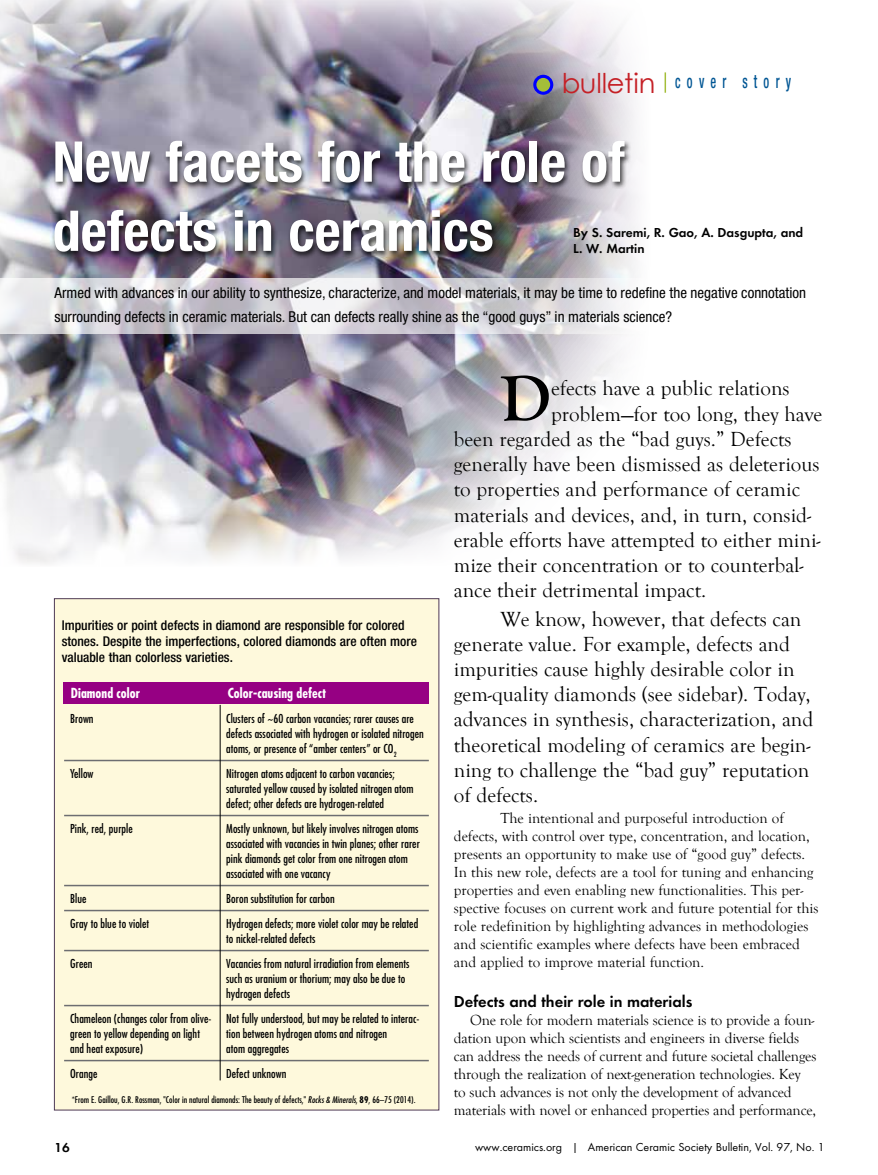
<style>
.page{position:relative;width:878px;height:1175px;background:#fff}
.page>*{position:absolute;margin:0;border:0;box-sizing:border-box;transform-origin:0 0}
.t1{font:700 66.75px "Goudy Old Style T";color:#000}
.t2{font:700 condensed 56.25px/69.2px "Helvetica Neue";color:#fff}
.t3{font:27.3px "Century Gothic";color:#c52026}
.t4{font:21px/25.2px "Goudy Old Style T";color:#000}
.t5{font:500 condensed 18.75px "Helvetica Neue";letter-spacing:.5em;color:#005694;scale:.67 1}
.t6{font:600 16.5px "Futura T";color:#000}
.t7{font:15px/18px "Goudy Old Style T";color:#000}
.t8{font:condensed 15px/24px "Helvetica Neue";color:#000}
.t9{font:500 condensed 13.5px/16.2px "Helvetica Neue";color:#000}
.t10{font:600 13.5px/16.2px "Futura T";color:#000}
.t11{font:700 condensed 13.5px "Futura";letter-spacing:.005em;color:#fff}
.t12{font:condensed 12px/15px "Futura";letter-spacing:.005em;color:#000}
.t13{font:12px "Futura T";color:#000}
.t14{font:condensed 9px "Futura";letter-spacing:.005em;color:#000}
.s1{font-style:italic}
.s2{font-weight:700}
</style>
<div class="page">
<img style="left:0;top:0;width:638px;height:564px">
<div style="left:51px;top:140px;width:580px;height:120px;background:#000;opacity:.75"></div>
<div style="left:54px;top:598px;width:385px;height:512px;background:#fef9dc;border:1px solid #4f3a55"></div>
<svg style="left:0;top:278px;width:638px;height:55px"></svg>
<hr style="left:664px;top:72px;width:2px;height:21px;background:#a4be39">
<svg style="left:533px;top:75px;width:20px;height:20px"></svg>
<div style="left:536px;top:78px;width:14px;height:14px;background:#a4be39;border-radius:50%"></div>
<div style="left:63px;top:682px;width:366px;height:22px;background:#960083"></div>
<hr style="left:64px;top:759px;width:365px;height:2px;background:#6d6e71">
<hr style="left:64px;top:814px;width:365px;height:2px;background:#6d6e71">
<hr style="left:64px;top:884px;width:365px;height:2px;background:#6d6e71">
<hr style="left:64px;top:909px;width:365px;height:2px;background:#6d6e71">
<hr style="left:64px;top:949px;width:365px;height:2px;background:#6d6e71">
<hr style="left:64px;top:1004px;width:365px;height:2px;background:#6d6e71">
<hr style="left:64px;top:1059px;width:365px;height:2px;background:#6d6e71">
<hr style="left:220px;top:705px;width:1px;height:375px;background:#000">
<h3 class="t3" style="left:562px;top:66px;width:95px">bulletin</h3>
<h3 class="t5" style="left:675px;top:70px;width:175px">cover story</h3>
<h2 class="t2" style="left:53px;top:126px;width:573px">New facets for the role of defects in ceramics</h2>
<p class="t10" style="left:573px;top:224px;width:231px">By S. Saremi, R. Gao, A. Dasgupta, and<br>L. W. Martin</p>
<p class="t8" style="left:55px;top:281px;width:753px">Armed with advances in our ability to synthesize, characterize, and model materials, it may be time to redefine the negative connotation surrounding defects in ceramic materials. But can defects really shine as the “good guys” in materials science?</p>
<p class="t9" style="left:62px;top:617px;width:357px">Impurities or point defects in diamond are responsible for colored stones. Despite the imperfections, colored diamonds are often more valuable than colorless varieties.</p>
<p class="t11" style="left:71px;top:684px;width:71px">Diamond color</p>
<p class="t11" style="left:228px;top:684px;width:100px">Color-causing defect</p>
<p class="t12" style="left:70px;top:711px;width:25px">Brown</p>
<p class="t12" style="left:226px;top:711px;width:199px">Clusters of ~60 carbon vacancies; rarer causes are defects associated with hydrogen or isolated nitrogen atoms, or presence of “amber centers” or CO<sub>2</sub></p>
<p class="t12" style="left:70px;top:766px;width:25px">Yellow</p>
<p class="t12" style="left:226px;top:766px;width:189px">Nitrogen atoms adjacent to carbon vacancies; saturated yellow caused by isolated nitrogen atom defect; other defects are hydrogen-related</p>
<p class="t12" style="left:70px;top:821px;width:64px">Pink, red, purple</p>
<p class="t12" style="left:226px;top:821px;width:195px">Mostly unknown, but likely involves nitrogen atoms associated with vacancies in twin planes; other rarer pink diamonds get color from one nitrogen atom associated with one vacancy</p>
<p class="t12" style="left:70px;top:891px;width:18px">Blue</p>
<p class="t12" style="left:226px;top:891px;width:110px">Boron substitution for carbon</p>
<p class="t12" style="left:70px;top:916px;width:81px">Gray to blue to violet</p>
<p class="t12" style="left:226px;top:916px;width:193px">Hydrogen defects; more violet color may be related to nickel-related defects</p>
<p class="t12" style="left:70px;top:956px;width:24px">Green</p>
<p class="t12" style="left:226px;top:956px;width:185px">Vacancies from natural irradiation from elements such as uranium or thorium; may also be due to hydrogen defects</p>
<p class="t12" style="left:70px;top:1011px;width:351px">Chameleon (changes color from olive- Not fully understood, but may be related to interac&shy;green to yellow depending on light</p>
<p class="t12" style="left:226px;top:1026px;width:162px">tion between hydrogen atoms and nitrogen</p>
<p class="t12" style="left:70px;top:1041px;width:74px">and heat exposure)</p>
<p class="t12" style="left:226px;top:1041px;width:64px">atom aggregates</p>
<p class="t12" style="left:70px;top:1066px;width:29px">Orange</p>
<p class="t12" style="left:226px;top:1066px;width:62px">Defect unknown</p>
<p class="t14" style="left:72px;top:1094px;width:345px">*From E. Gaillou, G.R. Rossman, "Color in natural diamonds: The beauty of defects," <span class="s1">Rocks &amp; Minerals</span>, <span class="s2">89</span>, 66–75 (2014).</p>
<h1 class="t1" style="left:500px;top:361px;width:52px">D</h1>
<h3 class="t4" style="left:551px;top:376px;width:240px">efects have a public relations</h3>
<h3 class="t4" style="left:551px;top:402px;width:272px">problem—for too long, they have</h3>
<h3 class="t4" style="left:454px;top:427px;width:339px">been regarded as the “bad guys.” Defects</h3>
<h3 class="t4" style="left:454px;top:452px;width:367px">generally have been dismissed as deleterious</h3>
<h3 class="t4" style="left:454px;top:477px;width:348px">to properties and performance of ceramic</h3>
<h3 class="t4" style="left:454px;top:502px;width:359px">materials and devices, and, in turn, consid-</h3>
<h3 class="t4" style="left:454px;top:528px;width:368px">erable efforts have attempted to either mini-</h3>
<h3 class="t4" style="left:454px;top:553px;width:351px">mize their concentration or to counterbal-</h3>
<h3 class="t4" style="left:454px;top:578px;width:254px">ance their detrimental impact.</h3>
<p class="t4" style="left:454px;top:606px;width:361px;text-indent:46px">We know, however, that defects can generate value. For example, defects and impurities cause highly desirable color in gem-quality diamonds (see sidebar). Today, advances in synthesis, characterization, and theoretical modeling of ceramics are begin&shy;ning to challenge the “bad guy” reputation of defects.</p>
<p class="t7" style="left:454px;top:809px;width:366px;text-indent:46px">The intentional and purposeful introduction of defects, with control over type, concentration, and location, presents an opportunity to make use of “good guy” defects.<br>In this new role, defects are a tool for tuning and enhancing properties and even enabling new functionalities. This per&shy;spective focuses on current work and future potential for this role redefinition by highlighting advances in methodologies and scientific examples where defects have been embraced and applied to improve material function.</p>
<h3 class="t6" style="left:454px;top:991px;width:240px">Defects and their role in materials</h3>
<p class="t7" style="left:454px;top:1011px;width:364px;text-indent:16px">One role for modern materials science is to provide a foun&shy;dation upon which scientists and engineers in diverse fields can address the needs of current and future societal challenges through the realization of next-generation technologies. Key<br>to such advances is not only the development of advanced materials with novel or enhanced properties and performance,</p>
<p class="t10" style="left:55px;top:1138px;width:17px">16</p>
<p class="t13" style="left:475px;top:1139px;width:351px">www.ceramics.org | American Ceramic Society Bulletin, Vol. 97, No. 1</p>
</div>
